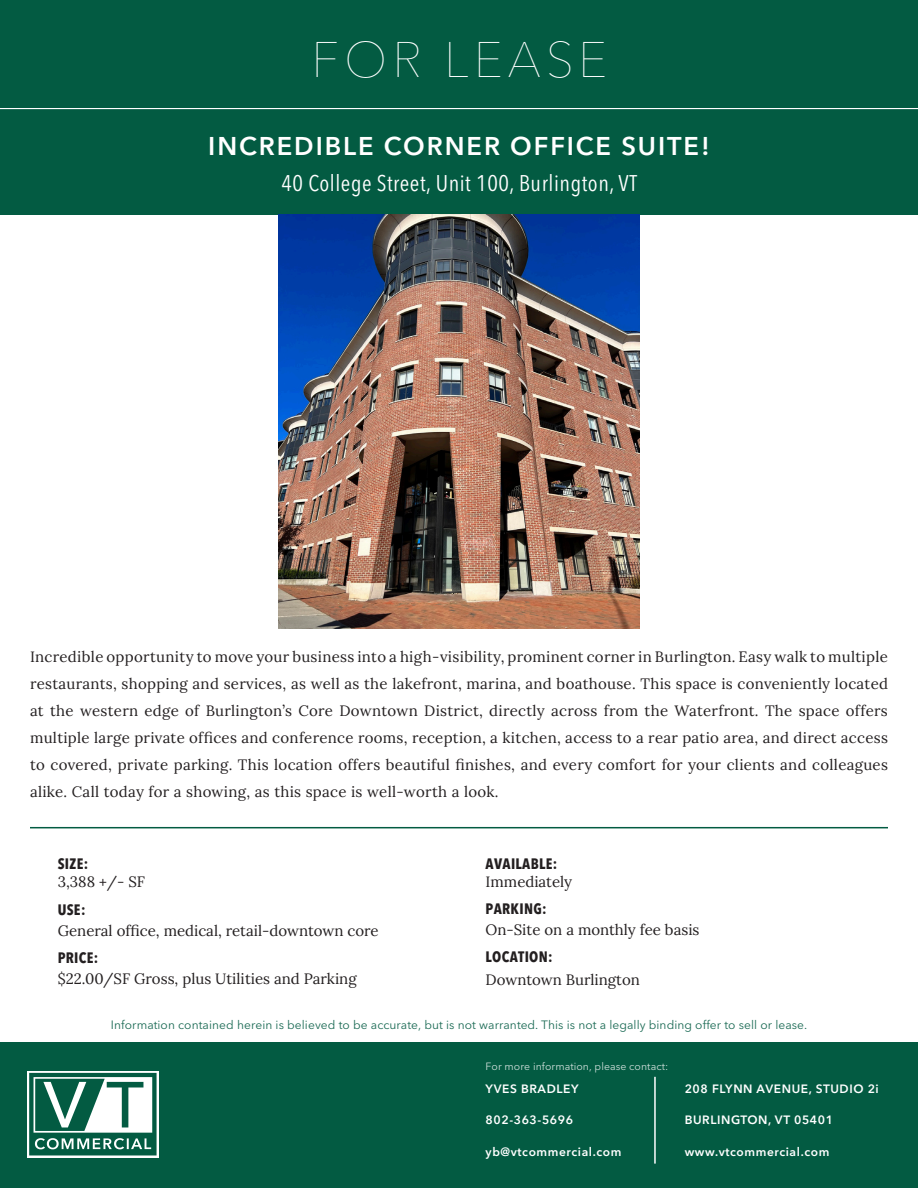
<style>
.page{position:relative;width:918px;height:1188px;background:#fff}
.page>*{position:absolute;margin:0;border:0;box-sizing:border-box;transform-origin:0 0}
.t1{font:100 49.5px "Avenir Next LT Pro";letter-spacing:.1em;color:#fff}
.t2{font:600 25.5px "Avenir Next LT Pro";letter-spacing:.075em;color:#fff}
.t3{font:condensed 22.5px "Avenir Next LT Pro";letter-spacing:.025em;color:#fff}
.t4{font:15px/27px "Lora";color:#231f20;text-align:justify}
.t5{font:700 condensed 15px "Avenir Next LT Pro";letter-spacing:.02em;color:#231f20}
.t6{font:12px "Avenir Next LT Pro";letter-spacing:.005em;color:#1c6b55}
.t7{font:600 12px "Avenir Next LT Pro";letter-spacing:.05em;color:#fff}
.t8{font:10.5px "Avenir Next LT Pro";letter-spacing:.005em;color:#cdded9}
</style>
<div class="page">
<div style="left:0;top:0;width:918px;height:214px;background:#035b42"></div>
<img style="left:278px;top:214px;width:362px;height:414px">
<hr style="left:0;top:108px;width:918px;height:1px;background:#fff">
<div style="left:0;top:1042px;width:918px;height:146px;background:#035b42"></div>
<svg style="left:27px;top:1071px;width:132px;height:87px"></svg>
<svg style="left:29px;top:1073px;width:128px;height:82px"></svg>
<hr style="left:654px;top:1077px;width:2px;height:87px;background:#fff">
<hr style="left:30px;top:827px;width:858px;height:1px;background:#035b42">
<h1 class="t1" style="left:312px;top:17px;width:297px">FOR LEASE</h1>
<h2 class="t2" style="left:208px;top:131px;width:503px">INCREDIBLE CORNER OFFICE SUITE!</h2>
<h3 class="t3" style="left:281px;top:169px;width:357px">40 College Street, Unit 100, Burlington, VT</h3>
<p class="t4" style="left:30px;top:642px;width:860px">Incredible opportunity to move your business into a high-visibility, prominent corner in Burlington. Easy walk to multiple restaurants, shopping and services, as well as the lakefront, marina, and boathouse. This space is conveniently located at the western edge of Burlington’s Core Downtown District, directly across from the Waterfront. The space offers multiple large private offices and conference rooms, reception, a kitchen, access to a rear patio area, and direct access to covered, private parking. This location offers beautiful finishes, and every comfort for your clients and colleagues alike. Call today for a showing, as this space is well-worth a look.</p>
<p class="t5" style="left:58px;top:855px;width:32px">SIZE:</p>
<p class="t4" style="left:58px;top:868px;width:89px">3,388 +/- SF</p>
<p class="t5" style="left:58px;top:900px;width:29px">USE:</p>
<p class="t4" style="left:58px;top:916px;width:322px">General office, medical, retail-downtown core</p>
<p class="t5" style="left:58px;top:949px;width:42px">PRICE:</p>
<p class="t4" style="left:58px;top:964px;width:300px">$22.00/SF Gross, plus Utilities and Parking</p>
<p class="t5" style="left:486px;top:854px;width:73px">AVAILABLE:</p>
<p class="t4" style="left:486px;top:867px;width:88px">Immediately</p>
<p class="t5" style="left:486px;top:899px;width:62px">PARKING:</p>
<p class="t4" style="left:486px;top:915px;width:215px">On-Site on a monthly fee basis</p>
<p class="t5" style="left:486px;top:948px;width:69px">LOCATION:</p>
<p class="t4" style="left:486px;top:965px;width:156px">Downtown Burlington</p>
<p class="t6" style="left:111px;top:1015px;width:698px">Information contained herein is believed to be accurate, but is not warranted. This is not a legally binding offer to sell or lease.</p>
<p class="t8" style="left:486px;top:1058px;width:184px">For more information, please contact:</p>
<p class="t7" style="left:486px;top:1081px;width:94px">YVES BRADLEY</p>
<p class="t7" style="left:486px;top:1113px;width:89px">802-363-5696</p>
<p class="t7" style="left:486px;top:1144px;width:137px">yb@vtcommercial.com</p>
<p class="t7" style="left:685px;top:1081px;width:196px">208 FLYNN AVENUE, STUDIO 2i</p>
<p class="t7" style="left:685px;top:1113px;width:150px">BURLINGTON, VT 05401</p>
<p class="t7" style="left:685px;top:1144px;width:146px">www.vtcommercial.com</p>
</div>
